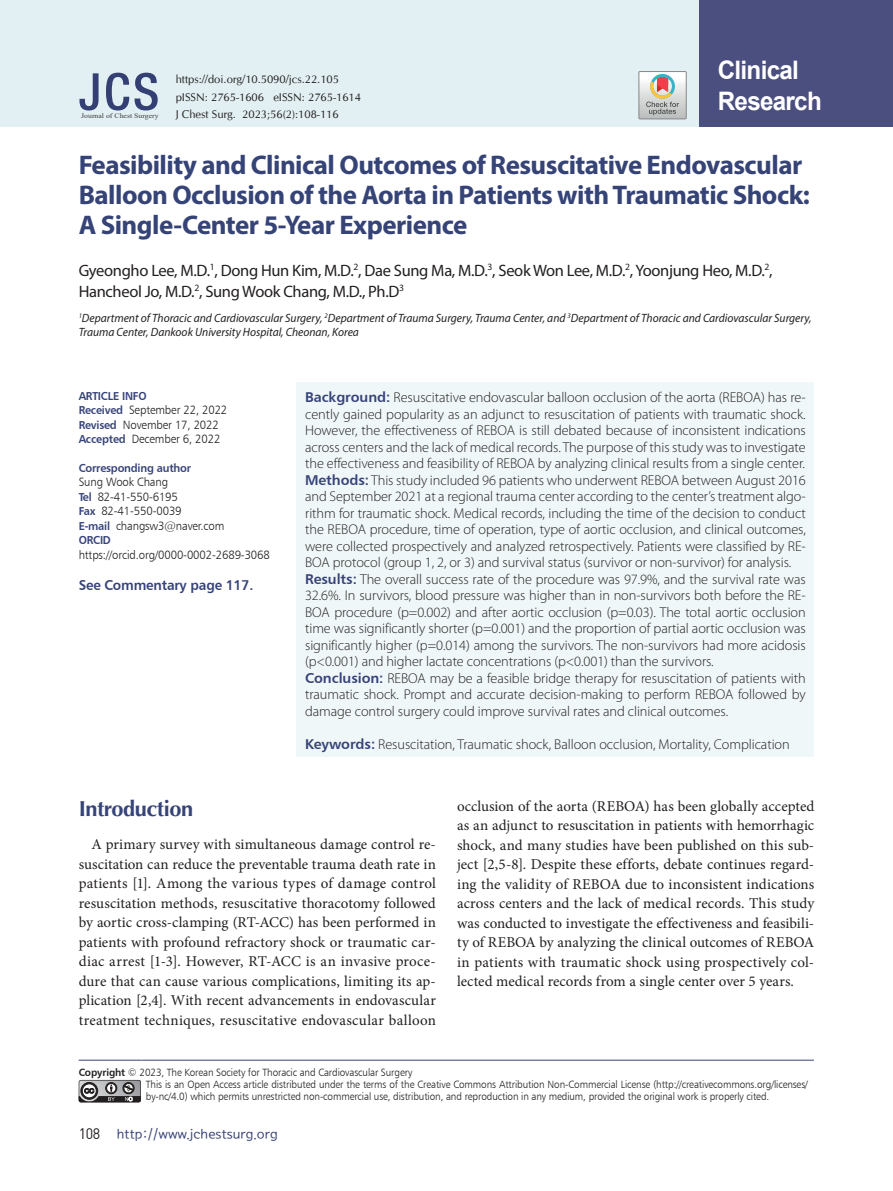
<style>
.page{position:relative;width:893px;height:1191px;background:#fff}
.page>*{position:absolute;margin:0;border:0;box-sizing:border-box;transform-origin:0 0}
.t1{font:500 condensed 51px "Helvetica Neue LT Std";color:#344074}
.t2{font:700 27px/30px "Myriad Pro";letter-spacing:-.02em;color:#354377}
.t3{font:700 25.5px/30.6px "Arial";letter-spacing:-.03em;color:#fff;scale:.95 1}
.t4{font:700 21.75px "Optima LT Std";letter-spacing:-.02em;color:#364378}
.t5{font:16.5px/21px "Myriad Pro";letter-spacing:-.02em;color:#231f20}
.t6{font:15px/19.5px "Minion Pro";letter-spacing:.005em;color:#231f20;text-align:justify}
.t7{font:300 14.25px/16.5px "Myriad Pro";letter-spacing:-.005em;color:#231f20}
.t8{font:14.25px "Humanist 777 BT Bold B";letter-spacing:-.015em;color:#364378;scale:.95 1}
.t9{font:13.5px "Seoul Namsan M";color:#344074}
.t10{font:italic 12px/14.4px "Myriad Pro";color:#231f20;scale:.96 1}
.t11{font:12px/14.4px "Humanist 777 BT Light B";letter-spacing:-.01em;color:#231f20;scale:.95 1}
.t12{font:11.55px "Humanist 777 BT Bold B";letter-spacing:-.02em;color:#364378;scale:.95 1}
.t13{font:11.25px/17.2px "CG Omega";color:#231f20}
.t14{font:10.5px/12.1px "Humanist 777 BT Light B";letter-spacing:-.01em;color:#231f20;scale:.95 1}
.t15{font:6.9px "Times New Roman";color:#3e3e3f;scale:1.13 1}
.s1{font-family:"Humanist 777 BT Bold B";font-size:11.55px;color:#364378}
.s2{font-family:"Humanist 777 BT Bold B";font-weight:400;color:#364378}
.s3{font-family:"Humanist 777 BT Bold B"}
.s4{font-family:"Dinreg";font-size:15px;color:#231f20}
</style>
<div class="page">
<div style="left:0;top:0;width:893px;height:126px;background:#e2f0f3"></div>
<div style="left:699px;top:0;width:194px;height:126px;background:#4a4f7f"></div>
<div style="left:297px;top:383px;width:517px;height:374px;background:#f0f7f8"></div>
<hr style="left:79px;top:1060px;width:63px;height:1px;background:#364378">
<hr style="left:142px;top:1060px;width:672px;height:1px;background:#364378">
<svg style="left:79px;top:1080px;width:62px;height:22px"></svg>
<div style="left:639px;top:71px;width:47px;height:48px;border:1px solid #888688"></div>
<svg style="left:639px;top:72px;width:47px;height:47px;background:#cbc6c1"></svg>
<h1 class="t1" style="left:79px;top:61px;width:82px">JCS</h1>
<p class="t15" style="left:81px;top:111px;width:70px">Journal of Chest Surgery</p>
<p class="t13" style="left:176px;top:71px;width:187px">https://doi.org/10.5090/jcs.22.105 pISSN: 2765-1606 eISSN: 2765-1614<br>J Chest Surg. 2023;56(2):108-116</p>
<h3 class="t3" style="left:718px;top:55px;width:111px">Clinical<br>Research</h3>
<h2 class="t2" style="left:79px;top:149px;width:733px">Feasibility and Clinical Outcomes of Resuscitative Endovascular<br>Balloon Occlusion of the Aorta in Patients with Traumatic Shock:<br>A Single-Center 5-Year Experience</h2>
<p class="t5" style="left:79px;top:260px;width:695px">Gyeongho Lee, M.D.<sup>1</sup>, Dong Hun Kim, M.D.<sup>2</sup>, Dae Sung Ma, M.D.<sup>3</sup>, Seok Won Lee, M.D.<sup>2</sup>, Yoonjung Heo, M.D.<sup>2</sup>,<br>Hancheol Jo, M.D.<sup>2</sup>, Sung Wook Chang, M.D., Ph.D<sup>3</sup></p>
<p class="t10" style="left:79px;top:310px;width:765px"><sup>1</sup>Department of Thoracic and Cardiovascular Surgery, <sup>2</sup>Department of Trauma Surgery, Trauma Center, and <sup>3</sup>Department of Thoracic and Cardiovascular Surgery,<br>Trauma Center, Dankook University Hospital, Cheonan, Korea</p>
<p class="t12" style="left:79px;top:389px;width:73px">ARTICLE INFO</p>
<p class="t11" style="left:79px;top:403px;width:158px"><span class="s1">Received</span> September 22, 2022<br><span class="s1">Revised</span> November 17, 2022<br><span class="s1">Accepted</span> December 6, 2022</p>
<p class="t12" style="left:79px;top:461px;width:120px">Corresponding author</p>
<p class="t11" style="left:79px;top:475px;width:155px">Sung Wook Chang<br><span class="s1">Tel</span> 82-41-550-6195<br><span class="s1">Fax</span> 82-41-550-0039<br><span class="s1">E-mail</span> changsw3@naver.com</p>
<p class="t12" style="left:79px;top:533px;width:35px">ORCID</p>
<p class="t11" style="left:79px;top:547px;width:203px">https://orcid.org/0000-0002-2689-3068</p>
<p class="t8" style="left:79px;top:576px;width:185px">See Commentary page 117.</p>
<p class="t7" style="left:305px;top:389px;width:502px"><span class="s2">Background:</span> Resuscitative endovascular balloon occlusion of the aorta (REBOA) has re&shy;cently gained popularity as an adjunct to resuscitation of patients with traumatic shock.<br>However, the effectiveness of REBOA is still debated because of inconsistent indications across centers and the lack of medical records. The purpose of this study was to investigate the effectiveness and feasibility of REBOA by analyzing clinical results from a single center.<br><span class="s2">Methods:</span> This study included 96 patients who underwent REBOA between August 2016 and September 2021 at a regional trauma center according to the center’s treatment algo&shy;rithm for traumatic shock. Medical records, including the time of the decision to conduct the REBOA procedure, time of operation, type of aortic occlusion, and clinical outcomes, were collected prospectively and analyzed retrospectively. Patients were classified by RE-BOA protocol (group 1, 2, or 3) and survival status (survivor or non-survivor) for analysis.<br><span class="s2">Results:</span> The overall success rate of the procedure was 97.9%, and the survival rate was 32.6%. In survivors, blood pressure was higher than in non-survivors both before the RE-BOA procedure (p=0.002) and after aortic occlusion (p=0.03). The total aortic occlusion time was significantly shorter (p=0.001) and the proportion of partial aortic occlusion was significantly higher (p=0.014) among the survivors. The non-survivors had more acidosis (p&lt;0.001) and higher lactate concentrations (p&lt;0.001) than the survivors.<br><span class="s2">Conclusion:</span> REBOA may be a feasible bridge therapy for resuscitation of patients with traumatic shock. Prompt and accurate decision-making to perform REBOA followed by damage control surgery could improve survival rates and clinical outcomes.</p>
<p class="t7" style="left:305px;top:736px;width:486px"><span class="s2">Keywords:</span> Resuscitation, Traumatic shock, Balloon occlusion, Mortality, Complication</p>
<h3 class="t4" style="left:79px;top:795px;width:116px">Introduction</h3>
<p class="t6" style="left:79px;top:834px;width:359px;text-indent:13px">A primary survey with simultaneous damage control re&shy;suscitation can reduce the preventable trauma death rate in patients [1]. Among the various types of damage control resuscitation methods, resuscitative thoracotomy followed by aortic cross-clamping (RT-ACC) has been performed in patients with profound refractory shock or traumatic car&shy;diac arrest [1-3]. However, RT-ACC is an invasive proce&shy;dure that can cause various complications, limiting its ap&shy;plication [2,4]. With recent advancements in endovascular treatment techniques, resuscitative endovascular balloon</p>
<p class="t6" style="left:457px;top:796px;width:359px">occlusion of the aorta (REBOA) has been globally accepted as an adjunct to resuscitation in patients with hemorrhagic shock, and many studies have been published on this sub&shy;ject [2,5-8]. Despite these efforts, debate continues regard&shy;ing the validity of REBOA due to inconsistent indications across centers and the lack of medical records. This study was conducted to investigate the effectiveness and feasibili&shy;ty of REBOA by analyzing the clinical outcomes of REBOA in patients with traumatic shock using prospectively col&shy;lected medical records from a single center over 5 years.</p>
<p class="t14" style="left:146px;top:1065px;width:698px;text-indent:-67px"><span class="s3">Copyright</span> © 2023, The Korean Society for Thoracic and Cardiovascular Surgery<br>This is an Open Access article distributed under the terms of the Creative Commons Attribution Non-Commercial License (http://creativecommons.org/licenses/ by-nc/4.0) which permits unrestricted non-commercial use, distribution, and reproduction in any medium, provided the original work is properly cited.</p>
<p class="t9" style="left:79px;top:1126px;width:201px"><span class="s4">108</span> http://www.jchestsurg.org</p>
</div>
